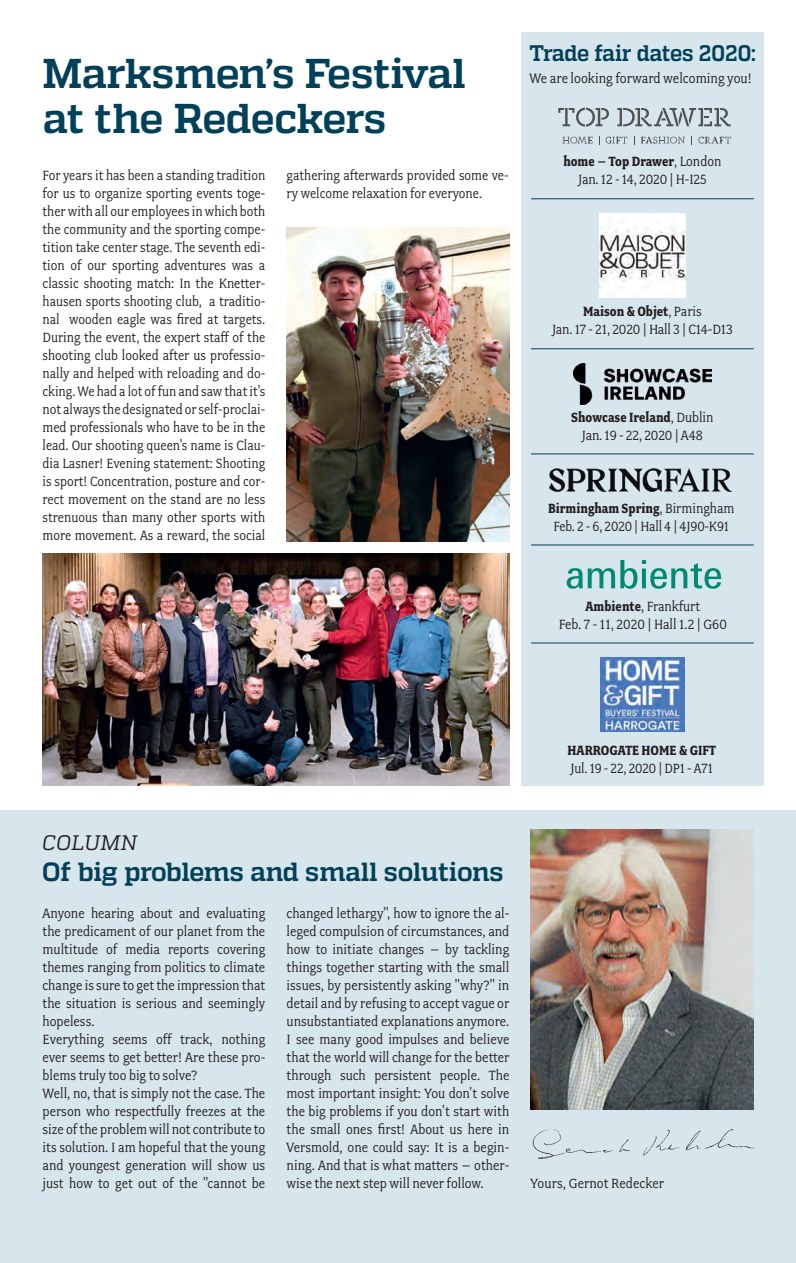
<style>
.page{position:relative;width:796px;height:1263px;background:#fff}
.page>*{position:absolute;margin:0;border:0;box-sizing:border-box;transform-origin:0 0}
.t1{font:700 41.55px/45px "Quadon";letter-spacing:-.02em;color:#004058}
.t2{font:700 26.25px "Quadon";letter-spacing:-.015em;color:#004058}
.t3{font:700 22.5px "Quadon";letter-spacing:-.015em;color:#004058;scale:.94 1}
.t4{font:italic 21px "Quadon";letter-spacing:.01em;color:#231f20}
.t5{font:15.15px "Fairplex Narrow";color:#231f20}
.t6{font:15px/18px "Fairplex Narrow";color:#231f20;text-align:center}
.t7{font:700 15px "Fairplex Narrow";color:#231f20}
.s1{font-weight:700}
</style>
<div class="page">
<div style="left:0;top:810px;width:795px;height:453px;background:#d7e5ec"></div>
<img style="left:286px;top:227px;width:223px;height:314px">
<img style="left:42px;top:553px;width:467px;height:232px">
<div style="left:521px;top:32px;width:242px;height:753px;background:#d7e5ec"></div>
<img style="left:530px;top:830px;width:223px;height:279px">
<img style="left:532px;top:1129px;width:223px;height:30px">
<hr style="left:530px;top:453px;width:223px;height:1px;background:#004058">
<hr style="left:530px;top:348px;width:223px;height:1px;background:#004058">
<hr style="left:530px;top:198px;width:223px;height:1px;background:#004058">
<hr style="left:530px;top:545px;width:223px;height:1px;background:#004058">
<hr style="left:530px;top:643px;width:223px;height:1px;background:#004058">
<img style="left:599px;top:213px;width:86px;height:85px">
<svg style="left:566px;top:568px;width:48px;height:21px"></svg>
<svg style="left:620px;top:560px;width:100px;height:29px"></svg>
<img style="left:600px;top:657px;width:84px;height:75px">
<img style="left:549px;top:468px;width:182px;height:23px">
<svg style="left:558px;top:108px;width:50px;height:19px"></svg>
<svg style="left:617px;top:108px;width:113px;height:18px"></svg>
<svg style="left:691px;top:136px;width:39px;height:8px"></svg>
<svg style="left:605px;top:137px;width:22px;height:7px"></svg>
<svg style="left:640px;top:137px;width:44px;height:7px"></svg>
<svg style="left:562px;top:137px;width:30px;height:7px"></svg>
<img style="left:573px;top:363px;width:138px;height:41px">
<h1 class="t1" style="left:43px;top:51px;width:425px">Marksmen’s Festival at the Redeckers</h1>
<p class="t6" style="left:43px;top:166px;width:224px;text-align:justify">For years it has been a standing tradition for us to organize sporting events toge&shy;ther with all our employees in which both the community and the sporting compe&shy;tition take center stage. The seventh edi&shy;tion of our sporting adventures was a classic shooting match: In the Knetter&shy;hausen sports shooting club, a traditio&shy;nal wooden eagle was fired at targets.<br>During the event, the expert staff of the shooting club looked after us professio&shy;nally and helped with reloading and do&shy;cking. We had a lot of fun and saw that it’s not always the designated or self-proclai&shy;med professionals who have to be in the lead. Our shooting queen's name is Clau&shy;dia Lasner! Evening statement: Shooting is sport! Concentration, posture and cor&shy;rect movement on the stand are no less strenuous than many other sports with more movement. As a reward, the social</p>
<p class="t6" style="left:286px;top:166px;width:223px;text-align:left">gathering afterwards provided some ve&shy;ry welcome relaxation for everyone.</p>
<h3 class="t3" style="left:529px;top:40px;width:242px">Trade fair dates 2020:</h3>
<p class="t5" style="left:529px;top:70px;width:223px">We are looking forward welcoming you!</p>
<p class="t6" style="left:563px;top:153px;width:159px"><span class="s1">home – Top Drawer</span>, London<br>Jan. 12 - 14, 2020 | H-I25</p>
<p class="t6" style="left:551px;top:303px;width:182px"><span class="s1">Maison &amp; Objet</span>, Paris<br>Jan. 17 - 21, 2020 | Hall 3 | C14-D13</p>
<p class="t6" style="left:571px;top:408px;width:144px"><span class="s1">Showcase Ireland</span>, Dublin<br>Jan. 19 - 22, 2020 | A48</p>
<p class="t6" style="left:548px;top:499px;width:188px"><span class="s1">Birmingham Spring</span>, Birmingham<br>Feb. 2 - 6, 2020 | Hall 4 | 4J90-K91</p>
<p class="t6" style="left:558px;top:597px;width:169px"><span class="s1">Ambiente</span>, Frankfurt<br>Feb. 7 - 11, 2020 | Hall 1.2 | G60</p>
<p class="t7" style="left:567px;top:742px;width:150px">HARROGATE HOME &amp; GIFT</p>
<p class="t6" style="left:570px;top:759px;width:144px">Jul. 19 - 22, 2020 | DP1 - A71</p>
<h3 class="t4" style="left:42px;top:830px;width:96px">COLUMN</h3>
<h2 class="t2" style="left:42px;top:857px;width:463px">Of big problems and small solutions</h2>
<p class="t6" style="left:43px;top:904px;width:224px;text-align:left">Anyone hearing about and evaluating the predicament of our planet from the multitude of media reports covering themes ranging from politics to climate change is sure to get the impression that the situation is serious and seemingly hopeless.<br>Everything seems off track, nothing ever seems to get better! Are these pro&shy;blems truly too big to solve?<br>Well, no, that is simply not the case. The person who respectfully freezes at the size of the problem will not contribute to its solution. I am hopeful that the young and youngest generation will show us just how to get out of the "cannot be</p>
<p class="t6" style="left:286px;top:904px;width:224px;text-align:justify">changed lethargy", how to ignore the al&shy;leged compulsion of circumstances, and how to initiate changes – by tackling things together starting with the small issues, by persistently asking "why?" in detail and by refusing to accept vague or unsubstantiated explanations anymore.<br>I see many good impulses and believe that the world will change for the better through such persistent people. The most important insight: You don't solve the big problems if you don't start with the small ones first! About us here in Versmold, one could say: It is a begin&shy;ning. And that is what matters – other&shy;wise the next step will never follow.</p>
<p class="t6" style="left:530px;top:1174px;width:135px">Yours, Gernot Redecker</p>
</div>
